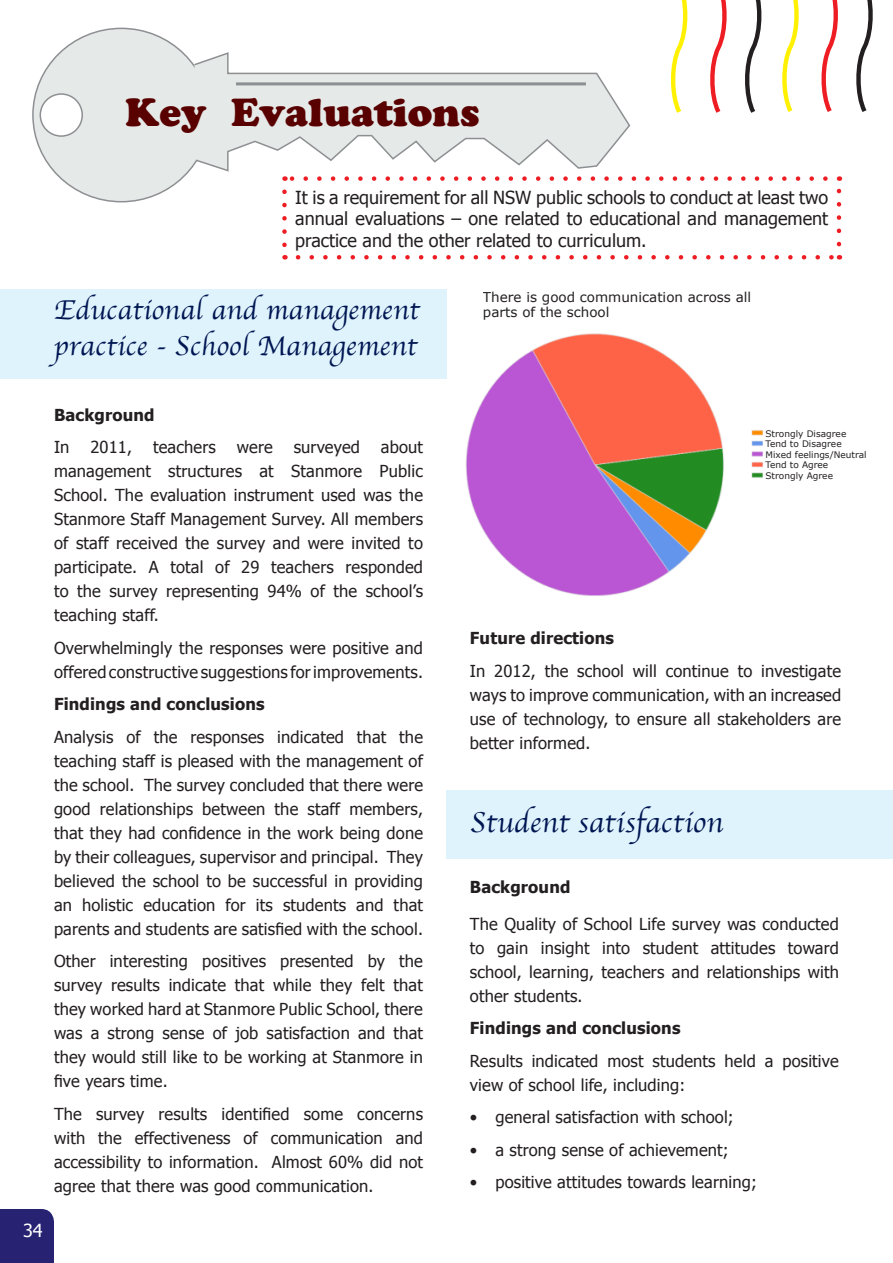
<style>
.page{position:relative;width:893px;height:1263px;background:#fff}
.page>*{position:absolute;margin:0;border:0;box-sizing:border-box;transform-origin:0 0}
.t1{font:39px "Cooper Black Std";color:#590000}
.t2{font:30px "Apple Chancery";letter-spacing:.01em;color:#001652}
.t3{font:28.5px/36px "Apple Chancery";letter-spacing:.01em;color:#001652}
.t4{font:18px/21.6px "Tahoma";color:#231f20;text-align:justify}
.t5{font:18px "Tahoma";color:#fff}
.t6{font:16.5px/24px "Tahoma";letter-spacing:.01em;color:#231f20;text-align:justify}
.t7{font:700 16.5px "Tahoma";letter-spacing:.01em;color:#231f20}
.t8{font:13.5px/15px "MS Reference Sans Serif";color:#231f20}
.t9{font:9px "MS Reference Sans Serif";color:#231f20}
</style>
<div class="page">
<div style="left:0;top:1209px;width:54px;height:54px;background:#272372"></div>
<div style="left:0;top:289px;width:446px;height:89px;background:#dff3fc"></div>
<div style="left:33px;top:28px;width:177px;height:174px;background:#e5e9e7;border-radius:50%"></div>
<div style="left:40px;top:94px;width:42px;height:42px;background:#fff;border-radius:50%"></div>
<div style="left:40px;top:93px;width:43px;height:44px;border:2px solid #8d8f92;border-radius:50%"></div>
<svg style="left:192px;top:52px;width:439px;height:120px;fill:#e5e9e7"></svg>
<hr style="left:236px;top:82px;width:350px;height:3px;background:#8d8f92">
<svg style="left:298px;top:255px;width:534px;height:4px"></svg>
<svg style="left:291px;top:176px;width:534px;height:5px"></svg>
<svg style="left:282px;top:192px;width:5px;height:67px"></svg>
<svg style="left:837px;top:176px;width:4px;height:68px"></svg>
<img style="left:466px;top:333px;width:299px;height:263px">
<div style="left:446px;top:791px;width:447px;height:68px;background:#dff3fc"></div>
<svg style="left:745px;top:0;width:16px;height:113px"></svg>
<svg style="left:710px;top:0;width:16px;height:113px"></svg>
<svg style="left:671px;top:0;width:16px;height:113px"></svg>
<svg style="left:856px;top:0;width:17px;height:112px"></svg>
<svg style="left:821px;top:0;width:17px;height:112px"></svg>
<svg style="left:782px;top:0;width:16px;height:112px"></svg>
<p class="t1" style="left:125px;top:89px;width:356px">Key Evaluations</p>
<p class="t4" style="left:295px;top:185px;width:534px">It is a requirement for all NSW public schools to conduct at least two annual evaluations – one related to educational and management practice and the other related to curriculum.</p>
<p class="t3" style="left:54px;top:292px;width:367px">Educational and management practice - School Management</p>
<p class="t5" style="left:23px;top:1218px;width:21px">34</p>
<p class="t7" style="left:54px;top:403px;width:102px">Background</p>
<p class="t6" style="left:54px;top:435px;width:17px">In</p>
<p class="t6" style="left:90px;top:435px;width:43px">2011,</p>
<p class="t6" style="left:153px;top:435px;width:64px">teachers</p>
<p class="t6" style="left:237px;top:435px;width:37px">were</p>
<p class="t6" style="left:294px;top:435px;width:68px">surveyed</p>
<p class="t6" style="left:54px;top:435px;width:371px;text-indent:327px">about management structures at Stanmore Public School. The evaluation instrument used was the Stanmore Staff Management Survey. All members of staff received the survey and were invited to participate. A total of 29 teachers responded to the survey representing 94% of the school’s teaching staff.</p>
<p class="t6" style="left:54px;top:635px;width:371px">Overwhelmingly the responses were positive and offered constructive suggestions for improvements.</p>
<p class="t7" style="left:54px;top:693px;width:212px">Findings and conclusions</p>
<p class="t6" style="left:54px;top:724px;width:371px">Analysis of the responses indicated that the teaching staff is pleased with the management of the school. The survey concluded that there were good relationships between the staff members, that they had confidence in the work being done by their colleagues, supervisor and principal. They believed the school to be successful in providing an holistic education for its students and that parents and students are satisfied with the school.</p>
<p class="t6" style="left:54px;top:949px;width:371px">Other interesting positives presented by the survey results indicate that while they felt that they worked hard at Stanmore Public School, there was a strong sense of job satisfaction and that they would still like to be working at Stanmore in five years time.</p>
<p class="t6" style="left:54px;top:1101px;width:371px">The survey results identified some concerns with the effectiveness of communication and accessibility to information. Almost 60% did not agree that there was good communication.</p>
<p class="t8" style="left:483px;top:289px;width:270px">There is good communication across all parts of the school</p>
<p class="t9" style="left:765px;top:428px;width:82px">Strongly Disagree</p>
<p class="t9" style="left:765px;top:438px;width:78px">Tend to Disagree</p>
<p class="t9" style="left:765px;top:449px;width:103px">Mixed feelings/Neutral</p>
<p class="t9" style="left:765px;top:459px;width:64px">Tend to Agree</p>
<p class="t9" style="left:765px;top:470px;width:69px">Strongly Agree</p>
<p class="t7" style="left:470px;top:626px;width:146px">Future directions</p>
<p class="t6" style="left:470px;top:658px;width:373px">In 2012, the school will continue to investigate ways to improve communication, with an increased use of technology, to ensure all stakeholders are better informed.</p>
<p class="t2" style="left:470px;top:799px;width:255px">Student satisfaction</p>
<p class="t7" style="left:470px;top:875px;width:102px">Background</p>
<p class="t6" style="left:470px;top:911px;width:371px">The Quality of School Life survey was conducted to gain insight into student attitudes toward school, learning, teachers and relationships with other students.</p>
<p class="t7" style="left:470px;top:1016px;width:212px">Findings and conclusions</p>
<p class="t6" style="left:470px;top:1048px;width:370px">Results indicated most students held a positive view of school life, including:</p>
<p class="t6" style="left:470px;top:1104px;width:265px">• general satisfaction with school;</p>
<p class="t6" style="left:470px;top:1137px;width:260px">• a strong sense of achievement;</p>
<p class="t6" style="left:470px;top:1169px;width:289px">• positive attitudes towards learning;</p>
</div>
